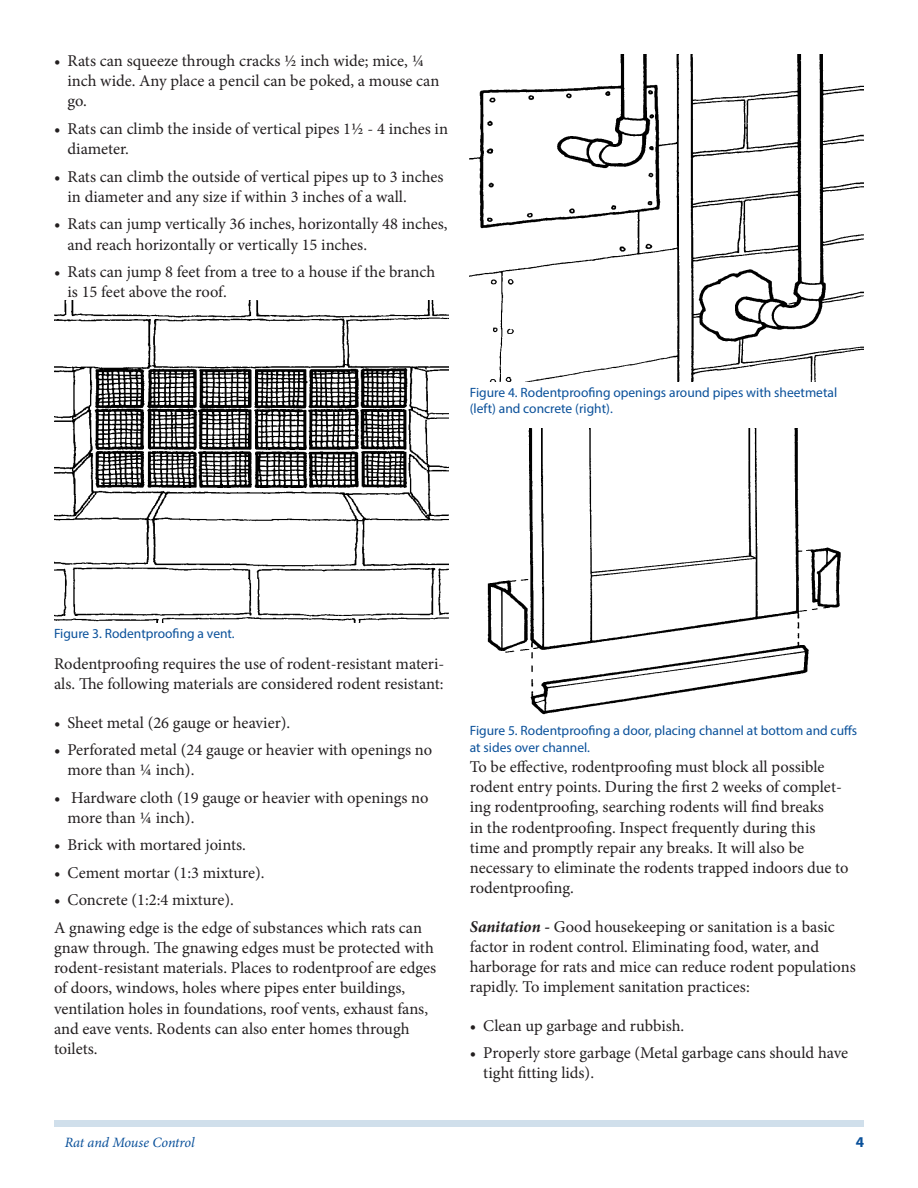
<style>
.page{position:relative;width:918px;height:1188px;background:#fff}
.page>*{position:absolute;margin:0;border:0;box-sizing:border-box;transform-origin:0 0}
.Paragraph{font:16.5px/20.2px "Minion Pro";color:#231f20}
.t1{font:700 15px "Myriad Pro";color:#09509a}
.RunningTitleItalics{font:italic 14.25px "Minion Pro";letter-spacing:-.01em;color:#09509a}
.FigureCaption{font:13.5px/16.5px "Myriad Pro";color:#09509a}
.s1{font-weight:700;font-style:italic}
</style>
<div class="page">
<div style="left:54px;top:1120px;width:810px;height:7px;background:#d0dfeb"></div>
<img style="left:54px;top:300px;width:394px;height:322px">
<img style="left:470px;top:54px;width:394px;height:327px">
<img style="left:487px;top:428px;width:354px;height:287px">
<p class="Paragraph" style="left:68px;top:51px;width:373px;text-indent:-14px">• Rats can squeeze through cracks ½ inch wide; mice, ¼ inch wide. Any place a pencil can be poked, a mouse can go.</p>
<p class="Paragraph" style="left:68px;top:119px;width:382px;text-indent:-14px">• Rats can climb the inside of vertical pipes 1½ - 4 inches in diameter.</p>
<p class="Paragraph" style="left:68px;top:166px;width:378px;text-indent:-14px">• Rats can climb the outside of vertical pipes up to 3 inches in diameter and any size if within 3 inches of a wall.</p>
<p class="Paragraph" style="left:68px;top:214px;width:382px;text-indent:-14px">• Rats can jump vertically 36 inches, horizontally 48 inches, and reach horizontally or vertically 15 inches.</p>
<p class="Paragraph" style="left:68px;top:262px;width:369px;text-indent:-14px">• Rats can jump 8 feet from a tree to a house if the branch is 15 feet above the roof.</p>
<p class="FigureCaption" style="left:470px;top:384px;width:369px">Figure 4. Rodentproofing openings around pipes with sheetmetal (left) and concrete (right).</p>
<p class="FigureCaption" style="left:54px;top:625px;width:182px">Figure 3. Rodentproofing a vent.</p>
<p class="Paragraph" style="left:54px;top:654px;width:392px">Rodentproofing requires the use of rodent-resistant materi&shy;als. The following materials are considered rodent resistant:</p>
<p class="Paragraph" style="left:54px;top:712px;width:238px">• Sheet metal (26 gauge or heavier).</p>
<p class="Paragraph" style="left:68px;top:740px;width:366px;text-indent:-14px">• Perforated metal (24 gauge or heavier with openings no more than ¼ inch).</p>
<p class="Paragraph" style="left:68px;top:787px;width:363px;text-indent:-14px">• Hardware cloth (19 gauge or heavier with openings no more than ¼ inch).</p>
<p class="Paragraph" style="left:54px;top:835px;width:193px">• Brick with mortared joints.</p>
<p class="Paragraph" style="left:54px;top:863px;width:212px">• Cement mortar (1:3 mixture).</p>
<p class="Paragraph" style="left:54px;top:890px;width:181px">• Concrete (1:2:4 mixture).</p>
<p class="Paragraph" style="left:54px;top:917px;width:384px">A gnawing edge is the edge of substances which rats can gnaw through. The gnawing edges must be protected with rodent-resistant materials. Places to rodentproof are edges of doors, windows, holes where pipes enter buildings, ventilation holes in foundations, roof vents, exhaust fans, and eave vents. Rodents can also enter homes through toilets.</p>
<p class="FigureCaption" style="left:470px;top:722px;width:389px">Figure 5. Rodentproofing a door, placing channel at bottom and cuffs at sides over channel.</p>
<p class="Paragraph" style="left:470px;top:757px;width:380px">To be effective, rodentproofing must block all possible rodent entry points. During the first 2 weeks of complet&shy;ing rodentproofing, searching rodents will find breaks<br>in the rodentproofing. Inspect frequently during this time and promptly repair any breaks. It will also be necessary to eliminate the rodents trapped indoors due to rodentproofing.</p>
<p class="Paragraph" style="left:470px;top:916px;width:388px"><span class="s1">Sanitation -</span> Good housekeeping or sanitation is a basic factor in rodent control. Eliminating food, water, and harborage for rats and mice can reduce rodent populations rapidly. To implement sanitation practices:</p>
<p class="Paragraph" style="left:470px;top:1015px;width:216px">• Clean up garbage and rubbish.</p>
<p class="Paragraph" style="left:483px;top:1043px;width:366px;text-indent:-14px">• Properly store garbage (Metal garbage cans should have tight fitting lids).</p>
<p class="RunningTitleItalics" style="left:65px;top:1133px;width:131px">Rat and Mouse Control</p>
<p class="t1" style="left:856px;top:1133px;width:10px">4</p>
</div>
